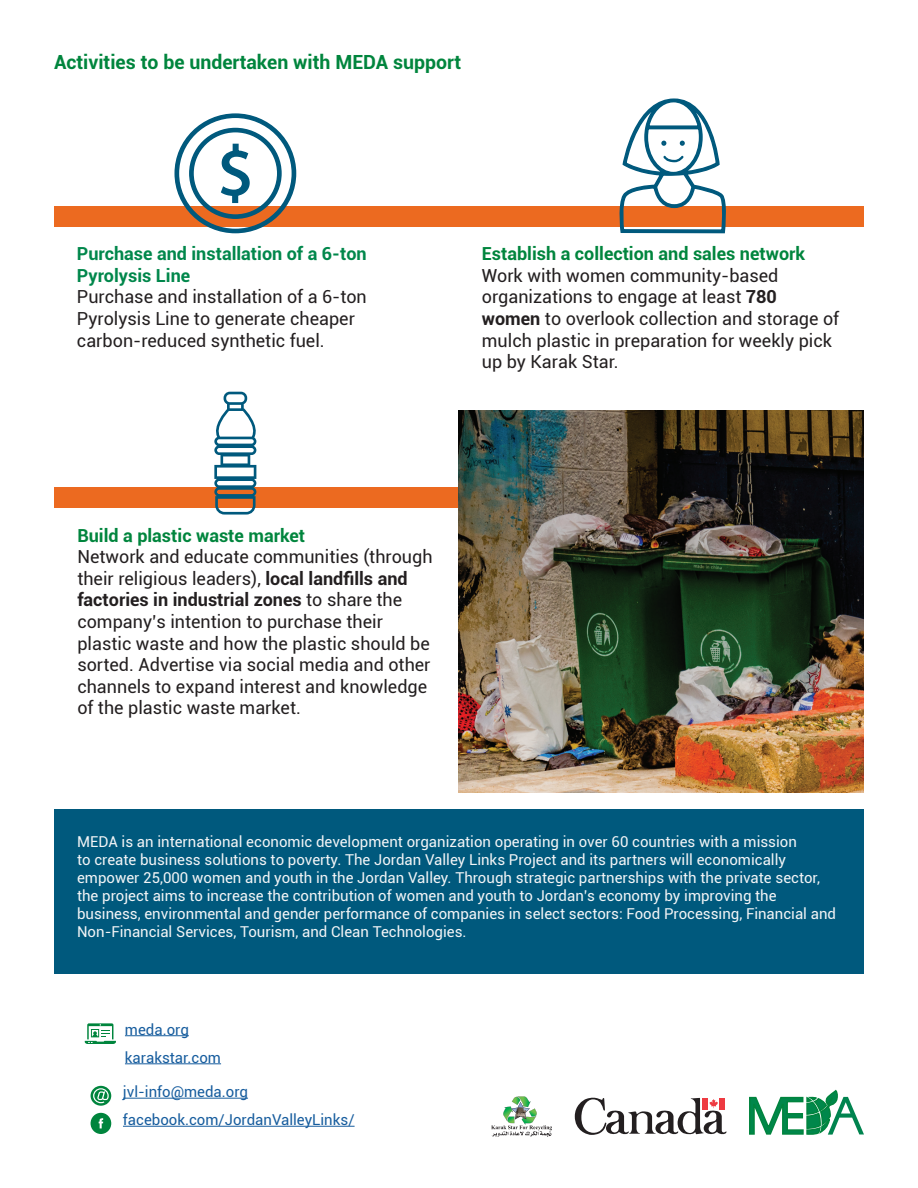
<style>
.page{position:relative;width:918px;height:1188px;background:#fff}
.page>*{position:absolute;margin:0;border:0;box-sizing:border-box;transform-origin:0 0}
.Bold_Green{font:700 19.5px "Roboto";color:#00853d}
.t1{font:18px/21.6px "Roboto";color:#231f20}
.t2{font:700 18px/21.6px "Roboto";color:#00874b}
.t3{font:700 18px "Roboto";color:#00853d}
.t4{font:15px/18px "Roboto";color:#f2f4f6}
.core_text{font:15px "Roboto";color:#175d9e}
.s1{font-weight:700;color:#00853d}
.s2{font-weight:700}
</style>
<div class="page">
<svg style="left:575px;top:1098px;width:152px;height:37px"></svg>
<svg style="left:749px;top:1089px;width:115px;height:46px"></svg>
<div style="left:54px;top:207px;width:809px;height:20px;background:#ec6a20"></div>
<div style="left:54px;top:488px;width:405px;height:20px;background:#ec6a20"></div>
<img style="left:459px;top:411px;width:405px;height:381px">
<svg style="left:212px;top:392px;width:48px;height:123px"></svg>
<svg style="left:616px;top:98px;width:111px;height:136px"></svg>
<svg style="left:174px;top:113px;width:123px;height:121px"></svg>
<svg style="left:491px;top:1096px;width:61px;height:41px"></svg>
<div style="left:54px;top:809px;width:809px;height:165px;background:#00597d"></div>
<hr style="left:125px;top:1035px;width:64px;height:1px;background:#175d9e">
<hr style="left:123px;top:1098px;width:125px;height:1px;background:#175d9e">
<hr style="left:123px;top:1126px;width:232px;height:1px;background:#175d9e">
<hr style="left:125px;top:1063px;width:96px;height:1px;background:#175d9e">
<svg style="left:85px;top:1023px;width:31px;height:21px"></svg>
<svg style="left:91px;top:1086px;width:20px;height:20px"></svg>
<svg style="left:91px;top:1113px;width:20px;height:21px"></svg>
<p class="Bold_Green" style="left:54px;top:48px;width:409px">Activities to be undertaken with MEDA support</p>
<p class="t2" style="left:77px;top:242px;width:291px">Purchase and installation of a 6-ton<br>Pyrolysis Line</p>
<p class="t1" style="left:77px;top:286px;width:291px">Purchase and installation of a 6-ton<br>Pyrolysis Line to generate cheaper carbon‑ reduced synthetic fuel.</p>
<p class="t1" style="left:482px;top:242px;width:359px"><span class="s1">Establish a collection and sales network </span>Work with women community-based organizations to engage at least <span class="s2">780 women</span> to overlook collection and storage of mulch plastic in preparation for weekly pick up by Karak Star.</p>
<p class="t3" style="left:77px;top:522px;width:229px">Build a plastic waste market</p>
<p class="t1" style="left:77px;top:545px;width:357px">Network and educate communities (through their religious leaders), <span class="s2">local landfills and factories in industrial zones</span> to share the company’s intention to purchase their plastic waste and how the plastic should be sorted. Advertise via social media and other channels to expand interest and knowledge of the plastic waste market.</p>
<p class="t4" style="left:77px;top:832px;width:761px">MEDA is an international economic development organization operating in over 60 countries with a mission<br>to create business solutions to poverty. The Jordan Valley Links Project and its partners will economically empower 25,000 women and youth in the Jordan Valley. Through strategic partnerships with the private sector, the project aims to increase the contribution of women and youth to Jordan’s economy by improving the business, environmental and gender performance of companies in select sectors: Food Processing, Financial and Non‑ Financial Services, Tourism, and Clean Technologies.</p>
<p class="core_text" style="left:125px;top:1019px;width:65px">meda.org</p>
<p class="core_text" style="left:125px;top:1047px;width:98px">karakstar.com</p>
<p class="core_text" style="left:123px;top:1081px;width:127px">jvl-info@meda.org</p>
<p class="core_text" style="left:123px;top:1109px;width:233px">facebook.com/JordanValleyLinks/</p>
</div>
